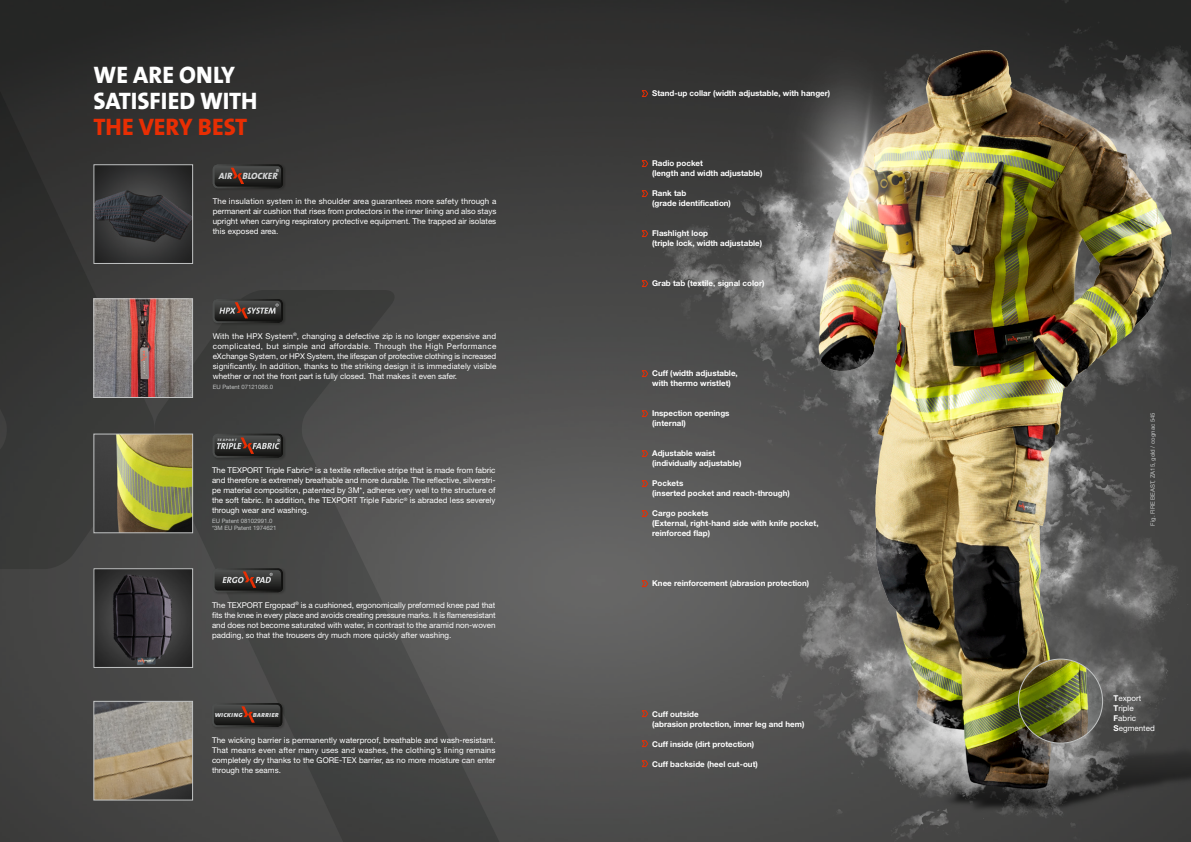
<style>
.page{position:relative;width:1191px;height:842px;background:#fff}
.page>*{position:absolute;margin:0;border:0;box-sizing:border-box;transform-origin:0 0}
.t1{font:800 24px/26px "The Sans B8";color:#fff}
.t2{font:italic 9.2px "The Sans Extra Bold Caps";color:#d6d7d8}
.t3{font:8px/10px "Helvetica Neue LT Pro";color:#fff;text-align:justify}
.t4{font:700 8px "Helvetica Neue LT Pro";color:#fff}
.t5{font:italic 7.7px "The Sans Extra Bold Caps";color:#d6d7d8}
.t6{font:6px "Helvetica Neue LT Pro";color:#c2c4c4}
.t7{font:italic 900 3.2px "Frutiger";letter-spacing:.25em;color:#d6d7d8}
.s1{color:#e82e03}
.s2{font-weight:700}
</style>
<div class="page">
<img style="left:0;top:0;width:595px;height:842px">
<svg style="left:0;top:0;width:156px;height:569px;background:#323231"></svg>
<svg style="left:152px;top:290px;width:350px;height:552px;background:#4a4a49"></svg>
<img style="left:595px;top:0;width:596px;height:842px">
<svg style="left:642px;top:90px;width:6px;height:7px"></svg>
<svg style="left:642px;top:160px;width:6px;height:7px"></svg>
<svg style="left:642px;top:190px;width:6px;height:7px"></svg>
<svg style="left:642px;top:230px;width:6px;height:7px"></svg>
<svg style="left:642px;top:280px;width:6px;height:7px"></svg>
<svg style="left:642px;top:370px;width:6px;height:7px"></svg>
<svg style="left:642px;top:410px;width:6px;height:7px"></svg>
<svg style="left:642px;top:450px;width:6px;height:7px"></svg>
<svg style="left:642px;top:480px;width:6px;height:7px"></svg>
<svg style="left:642px;top:580px;width:6px;height:7px"></svg>
<svg style="left:642px;top:510px;width:6px;height:7px"></svg>
<svg style="left:642px;top:710px;width:6px;height:7px"></svg>
<svg style="left:642px;top:740px;width:6px;height:7px"></svg>
<svg style="left:642px;top:760px;width:6px;height:7px"></svg>
<img style="left:1018px;top:659px;width:84px;height:84px;border-radius:42px">
<div style="left:212px;top:299px;width:74px;height:27px;background:#313230"></div>
<svg style="left:213px;top:299px;width:70px;height:24px"></svg>
<div style="left:212px;top:164px;width:74px;height:27px;background:#333231"></div>
<svg style="left:213px;top:164px;width:70px;height:24px"></svg>
<div style="left:212px;top:568px;width:74px;height:27px;background:#11110f;opacity:.3"></div>
<svg style="left:213px;top:568px;width:70px;height:24px;background:#443e3b"></svg>
<img style="left:96px;top:166px;width:95px;height:96px">
<div style="left:94px;top:164px;width:99px;height:100px;border:1px solid #c2c4c4"></div>
<div style="left:212px;top:433px;width:74px;height:28px;background:#373837"></div>
<svg style="left:213px;top:434px;width:70px;height:24px"></svg>
<img style="left:96px;top:436px;width:95px;height:95px">
<div style="left:94px;top:434px;width:99px;height:99px;border:1px solid #c2c4c4"></div>
<div style="left:211px;top:703px;width:74px;height:27px;background:#11110f;opacity:.3"></div>
<svg style="left:212px;top:703px;width:70px;height:24px;background:#37312e"></svg>
<img style="left:96px;top:570px;width:95px;height:96px">
<div style="left:94px;top:568px;width:99px;height:100px;border:1px solid #c2c4c4"></div>
<img style="left:96px;top:300px;width:95px;height:96px">
<div style="left:94px;top:298px;width:99px;height:100px;border:1px solid #c2c4c4"></div>
<img style="left:96px;top:703px;width:95px;height:95px">
<div style="left:94px;top:701px;width:99px;height:99px;border:1px solid #c2c4c4"></div>
<p class="t1" style="left:94px;top:62px;width:143px">WE ARE ONLY</p>
<p class="t1" style="left:94px;top:88px;width:165px">SATISFIED WITH<br><span class="s1">THE VERY BEST</span></p>
<p class="t2" style="left:219px;top:168px;width:60px">AIR BLOCKER</p>
<p class="t3" style="left:213px;top:196px;width:285px">The insulation system in the shoulder area guarantees more safety through a permanent air cushion that rises from protectors in the inner lining and also stays upright when carrying respiratory protective equipment. The trapped air isolates this exposed area.</p>
<p class="t3" style="left:213px;top:331px;width:285px">With the HPX System<sup>®</sup>, changing a defective zip is no longer expensive and complicated, but simple and affordable. Through the High Performance eXchange System, or HPX System, the lifespan of protective clothing is increased significantly. In addition, thanks to the striking design it is immediately visible whether or not the front part is fully closed. That makes it even safer.</p>
<p class="t6" style="left:213px;top:383px;width:62px">EU Patent 07121066.0</p>
<p class="t7" style="left:217px;top:438px;width:21px">TEXPORT</p>
<p class="t3" style="left:212px;top:465px;width:285px">The TEXPORT Triple Fabric<sup>®</sup> is a textile reflective stripe that is made from fabric and therefore is extremely breathable and more durable. The reflective, silverstri&shy;pe material composition, patented by 3M*, adheres very well to the structure of the soft fabric. In addition, the TEXPORT Triple Fabric<sup>®</sup> is abraded less severely through wear and washing.</p>
<p class="t6" style="left:212px;top:517px;width:62px">EU Patent 08102991.0</p>
<p class="t6" style="left:212px;top:524px;width:66px">*3M EU Patent 1974621</p>
<p class="t3" style="left:212px;top:600px;width:285px">The TEXPORT Ergopad<sup>®</sup> is a cushioned, ergonomically preformed knee pad that fits the knee in every place and avoids creating pressure marks. It is flameresistant and does not become saturated with water, in contrast to the aramid non-woven padding, so that the trousers dry much more quickly after washing.</p>
<p class="t5" style="left:215px;top:708px;width:29px">wicking</p>
<p class="t5" style="left:253px;top:708px;width:28px">barrier</p>
<p class="t3" style="left:212px;top:734px;width:285px">The wicking barrier is permanently waterproof, breathable and wash-resistant.<br>That means even after many uses and washes, the clothing’s lining remains completely dry thanks to the GORE-TEX barrier, as no more moisture can enter through the seams.</p>
<p class="t4" style="left:652px;top:89px;width:180px">Stand-up collar (width adjustable, with hanger)</p>
<p class="t4" style="left:652px;top:159px;width:52px">Radio pocket</p>
<p class="t4" style="left:652px;top:169px;width:112px">(length and width adjustable)</p>
<p class="t4" style="left:652px;top:189px;width:36px">Rank tab</p>
<p class="t4" style="left:652px;top:199px;width:80px">(grade identification)</p>
<p class="t4" style="left:652px;top:229px;width:57px">Flashlight loop</p>
<p class="t4" style="left:652px;top:239px;width:112px">(triple lock, width adjustable)</p>
<p class="t4" style="left:652px;top:279px;width:114px">Grab tab (textile, signal color)</p>
<p class="t4" style="left:652px;top:369px;width:87px">Cuff (width adjustable,</p>
<p class="t4" style="left:652px;top:379px;width:80px">with thermo wristlet)</p>
<p class="t4" style="left:652px;top:409px;width:79px">Inspection openings</p>
<p class="t4" style="left:652px;top:419px;width:35px">(internal)</p>
<p class="t4" style="left:652px;top:449px;width:65px">Adjustable waist</p>
<p class="t4" style="left:652px;top:459px;width:91px">(individually adjustable)</p>
<p class="t4" style="left:652px;top:479px;width:33px">Pockets</p>
<p class="t4" style="left:652px;top:489px;width:139px">(inserted pocket and reach-through)</p>
<p class="t4" style="left:652px;top:509px;width:58px">Cargo pockets</p>
<p class="t4" style="left:652px;top:519px;width:168px">(External, right-hand side with knife pocket,</p>
<p class="t4" style="left:652px;top:529px;width:59px">reinforced flap)</p>
<p class="t4" style="left:652px;top:579px;width:159px">Knee reinforcement (abrasion protection)</p>
<p class="t4" style="left:652px;top:709px;width:48px">Cuff outside</p>
<p class="t4" style="left:652px;top:719px;width:154px">(abrasion protection, inner leg and hem)</p>
<p class="t4" style="left:652px;top:739px;width:104px">Cuff inside (dirt protection)</p>
<p class="t4" style="left:652px;top:759px;width:107px">Cuff backside (heel cut-out)</p>
<p class="t6" style="left:1149px;top:526px;width:115px;rotate:-90deg">Fig. FIRE BEAST, ZA15, gold / cognac 545</p>
<p class="t3" style="left:1113px;top:693px;width:43px;text-align:left"><span class="s2">T</span>export<br><span class="s2">T</span>riple<br><span class="s2">F</span>abric<br><span class="s2">S</span>egmented</p>
</div>
